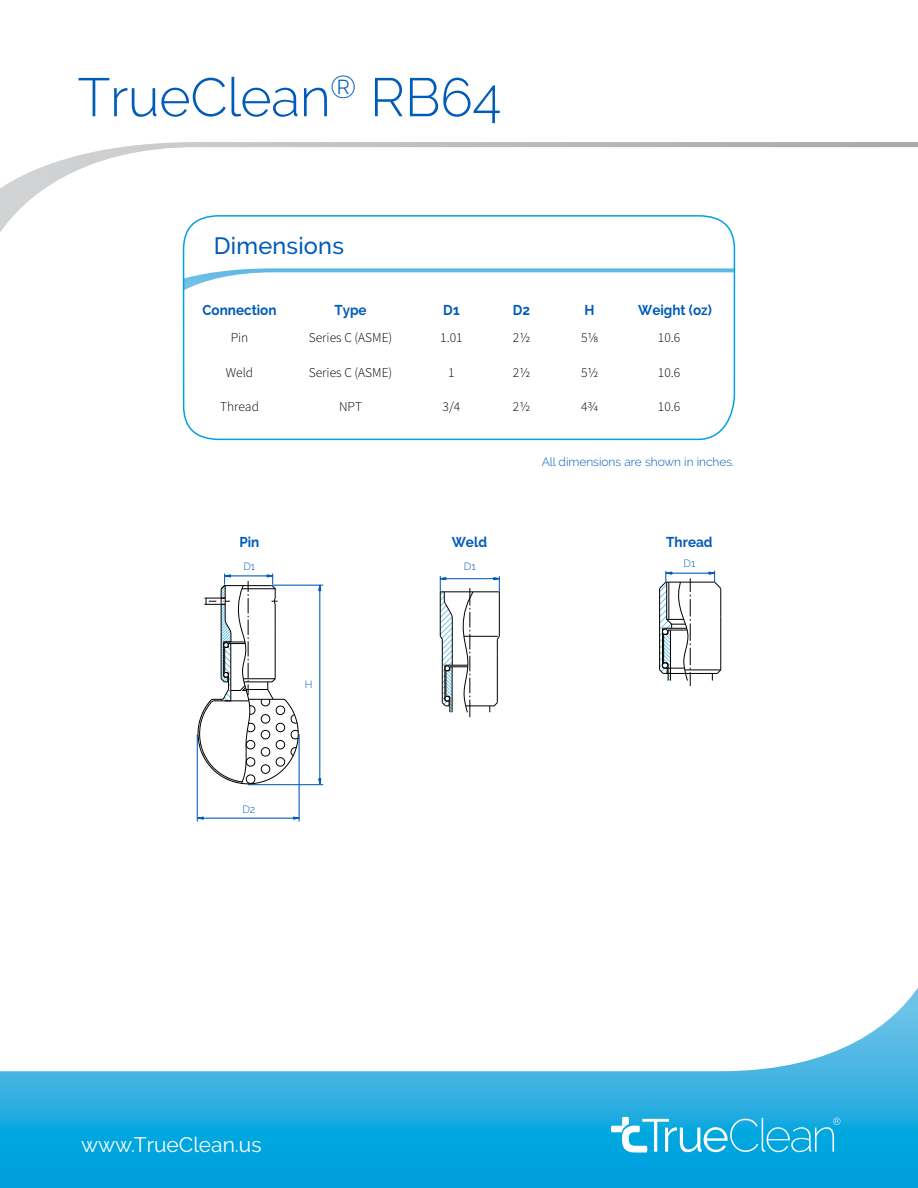
<style>
.page{position:relative;width:918px;height:1188px;background:#fff}
.page>*{position:absolute;margin:0;border:0;box-sizing:border-box;transform-origin:0 0}
.t1{font:300 54px "Raleway";letter-spacing:-.01em;color:#005cb9}
.t2{font:500 23.55px "Raleway";letter-spacing:.01em;color:#005cb9}
.t3{font:21px "Raleway";color:#fff}
.t4{font:700 14.25px "Raleway";color:#005cb9;scale:.95 1}
.t5{font:300 13.5px "Source Sans Pro";color:#000}
.t6{font:300 12px "Raleway";color:#005cb9}
.t7{font:300 10.5px "Raleway";color:#005cb9}
</style>
<div class="page">
<svg style="left:0;top:988px;width:918px;height:200px"></svg>
<svg style="left:0;top:142px;width:918px;height:90px"></svg>
<svg style="left:611px;top:1116px;width:229px;height:36px;background:#39b9e5"></svg>
<svg style="left:182px;top:214px;width:554px;height:227px"></svg>
<hr style="left:671px;top:573px;width:40px;height:1px;background:#005cb9">
<svg style="left:708px;top:571px;width:14px;height:46px"></svg>
<hr style="left:666px;top:582px;width:49px;height:1px;background:#000">
<hr style="left:720px;top:617px;width:1px;height:53px;background:#000">
<hr style="left:685px;top:670px;width:36px;height:1px;background:#000">
<hr style="left:663px;top:673px;width:54px;height:1px;background:#000">
<svg style="left:659px;top:571px;width:32px;height:115px"></svg>
<svg style="left:712px;top:669px;width:10px;height:12px"></svg>
<svg style="left:196px;top:816px;width:8px;height:4px"></svg>
<svg style="left:293px;top:816px;width:6px;height:4px"></svg>
<hr style="left:197px;top:735px;width:1px;height:86px;background:#005cb9">
<hr style="left:299px;top:735px;width:1px;height:86px;background:#005cb9">
<hr style="left:203px;top:818px;width:92px;height:1px;background:#005cb9">
<svg style="left:318px;top:778px;width:4px;height:8px"></svg>
<svg style="left:318px;top:584px;width:4px;height:8px"></svg>
<hr style="left:248px;top:784px;width:75px;height:1px;background:#005cb9">
<hr style="left:273px;top:585px;width:50px;height:1px;background:#005cb9">
<hr style="left:319px;top:589px;width:1px;height:190px;background:#005cb9">
<svg style="left:197px;top:574px;width:102px;height:211px"></svg>
<svg style="left:439px;top:576px;width:61px;height:141px"></svg>
<h1 class="t1" style="left:77px;top:66px;width:426px">TrueClean<sup>®</sup> RB64</h1>
<h2 class="t2" style="left:214px;top:232px;width:132px">Dimensions</h2>
<p class="t4" style="left:203px;top:302px;width:79px">Connection</p>
<p class="t4" style="left:334px;top:302px;width:36px">Type</p>
<p class="t4" style="left:638px;top:302px;width:79px">Weight (oz)</p>
<p class="t4" style="left:443px;top:302px;width:19px">D1</p>
<p class="t5" style="left:440px;top:329px;width:24px">1.01</p>
<p class="t5" style="left:448px;top:364px;width:8px">1</p>
<p class="t5" style="left:443px;top:398px;width:19px">3/4</p>
<p class="t4" style="left:513px;top:302px;width:20px">D2</p>
<p class="t5" style="left:513px;top:329px;width:19px">21/2</p>
<p class="t5" style="left:513px;top:364px;width:19px">21/2</p>
<p class="t5" style="left:513px;top:398px;width:19px">21/2</p>
<p class="t4" style="left:585px;top:302px;width:12px">H</p>
<p class="t5" style="left:581px;top:329px;width:19px">51/8</p>
<p class="t5" style="left:581px;top:364px;width:19px">51/2</p>
<p class="t5" style="left:581px;top:398px;width:19px">43/4</p>
<p class="t5" style="left:309px;top:329px;width:85px">Series C (ASME)</p>
<p class="t5" style="left:309px;top:364px;width:85px">Series C (ASME)</p>
<p class="t5" style="left:339px;top:398px;width:24px">NPT</p>
<p class="t5" style="left:231px;top:329px;width:19px">Pin</p>
<p class="t5" style="left:226px;top:364px;width:29px">Weld</p>
<p class="t5" style="left:220px;top:398px;width:40px">Thread</p>
<p class="t5" style="left:658px;top:329px;width:24px">10.6</p>
<p class="t5" style="left:658px;top:364px;width:24px">10.6</p>
<p class="t5" style="left:658px;top:398px;width:24px">10.6</p>
<p class="t4" style="left:239px;top:534px;width:22px">Pin</p>
<p class="t7" style="left:243px;top:560px;width:13px">D1</p>
<p class="t7" style="left:242px;top:803px;width:15px">D2</p>
<p class="t7" style="left:305px;top:678px;width:9px">H</p>
<h3 class="t3" style="left:81px;top:1132px;width:182px">www.TrueClean.us</h3>
<p class="t4" style="left:452px;top:534px;width:39px">Weld</p>
<p class="t7" style="left:464px;top:560px;width:13px">D1</p>
<p class="t6" style="left:542px;top:454px;width:194px">All dimensions are shown in inches.</p>
<p class="t4" style="left:666px;top:534px;width:50px">Thread</p>
<p class="t7" style="left:684px;top:557px;width:13px">D1</p>
</div>
